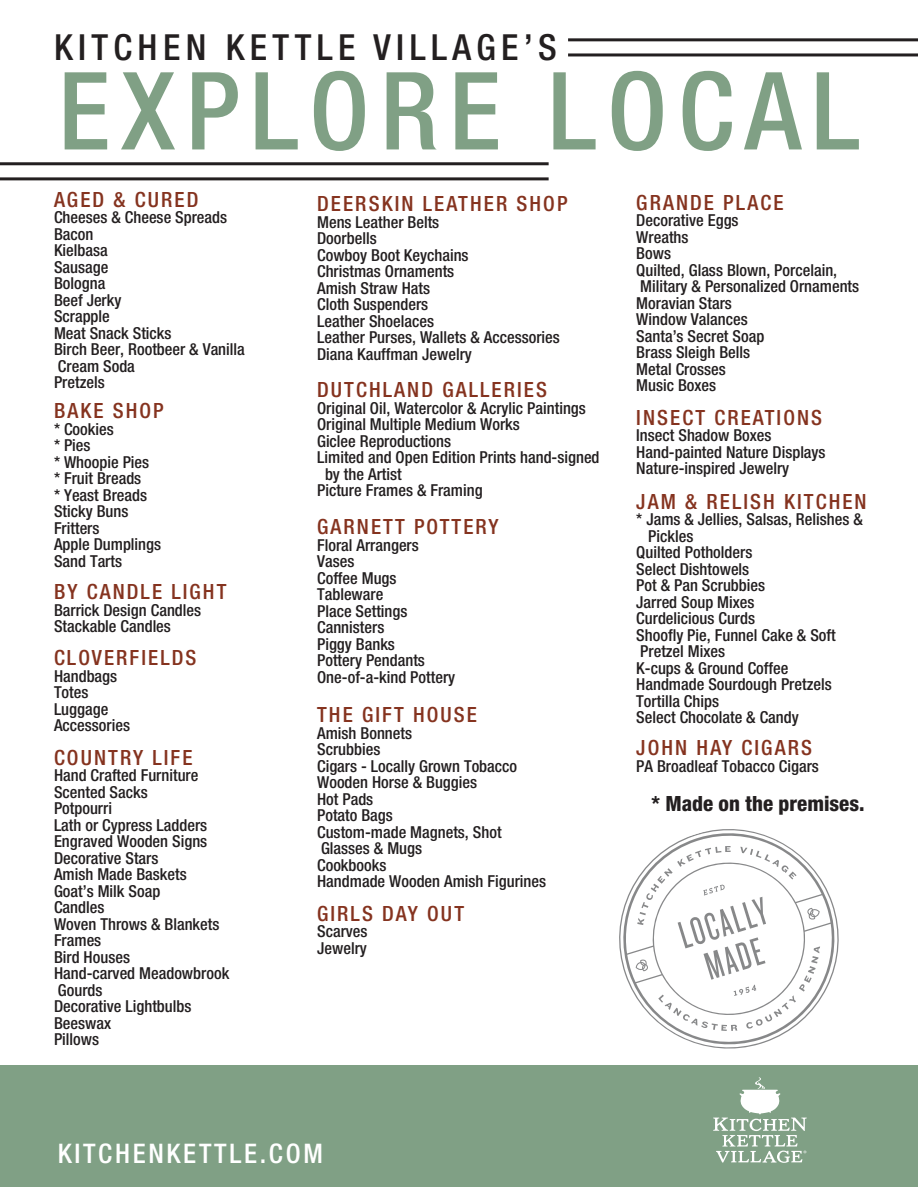
<style>
.page{position:relative;width:918px;height:1188px;background:#fff}
.page>*{position:absolute;margin:0;border:0;box-sizing:border-box;transform-origin:0 0}
.t1{font:500 condensed 108px "Helvetica Neue LT Std";letter-spacing:.1em;color:#80a085}
.t2{font:500 condensed 36px "Helvetica Neue LT Std";letter-spacing:.15em;color:#231f20}
.t3{font:500 condensed 27px "Helvetica Neue LT Std";letter-spacing:.1em;color:#fff}
.t4{font:500 condensed 21px "Helvetica Neue LT Std";letter-spacing:.1em;color:#85331f}
.t5{font:800 condensed 21px "Helvetica Neue LT Std";color:#231f20}
.t6{font:500 condensed 16.5px/16.5px "Helvetica Neue LT Std";color:#231f20}
</style>
<div class="page">
<hr style="left:568px;top:53px;width:350px;height:3px;background:#231f20">
<hr style="left:568px;top:38px;width:350px;height:3px;background:#231f20">
<hr style="left:0;top:177px;width:549px;height:3px;background:#231f20">
<hr style="left:0;top:162px;width:549px;height:3px;background:#231f20">
<div style="left:0;top:1066px;width:918px;height:121px;background:#80a085"></div>
<svg style="left:591px;top:829px;width:276px;height:237px"></svg>
<svg style="left:634px;top:845px;width:188px;height:187px"></svg>
<svg style="left:713px;top:1077px;width:94px;height:86px"></svg>
<p class="t2" style="left:54px;top:26px;width:504px">KITCHEN KETTLE VILLAGE’S</p>
<p class="t1" style="left:58px;top:47px;width:803px">EXPLORE LOCAL</p>
<p class="t4" style="left:54px;top:187px;width:146px">AGED &amp; CURED</p>
<p class="t6" style="left:54px;top:209px;width:175px">Cheeses &amp; Cheese Spreads</p>
<p class="t6" style="left:54px;top:225px;width:41px">Bacon</p>
<p class="t6" style="left:54px;top:242px;width:55px">Kielbasa</p>
<p class="t6" style="left:54px;top:258px;width:56px">Sausage</p>
<p class="t6" style="left:54px;top:275px;width:53px">Bologna</p>
<p class="t6" style="left:54px;top:291px;width:69px">Beef Jerky</p>
<p class="t6" style="left:54px;top:308px;width:57px">Scrapple</p>
<p class="t6" style="left:54px;top:324px;width:119px">Meat Snack Sticks</p>
<p class="t6" style="left:54px;top:341px;width:192px">Birch Beer, Rootbeer &amp; Vanilla</p>
<p class="t6" style="left:58px;top:357px;width:78px">Cream Soda</p>
<p class="t6" style="left:54px;top:374px;width:52px">Pretzels</p>
<p class="t4" style="left:54px;top:398px;width:111px">BAKE SHOP</p>
<p class="t6" style="left:54px;top:420px;width:61px">* Cookies</p>
<p class="t6" style="left:54px;top:437px;width:38px">* Pies</p>
<p class="t6" style="left:54px;top:453px;width:97px">* Whoopie Pies</p>
<p class="t6" style="left:54px;top:470px;width:89px">* Fruit Breads</p>
<p class="t6" style="left:54px;top:486px;width:95px">* Yeast Breads</p>
<p class="t6" style="left:54px;top:503px;width:76px">Sticky Buns</p>
<p class="t6" style="left:54px;top:519px;width:47px">Fritters</p>
<p class="t6" style="left:54px;top:536px;width:109px">Apple Dumplings</p>
<p class="t6" style="left:54px;top:552px;width:70px">Sand Tarts</p>
<p class="t4" style="left:54px;top:579px;width:174px">BY CANDLE LIGHT</p>
<p class="t6" style="left:54px;top:602px;width:149px">Barrick Design Candles</p>
<p class="t6" style="left:54px;top:618px;width:119px">Stackable Candles</p>
<p class="t4" style="left:54px;top:645px;width:144px">CLOVERFIELDS</p>
<p class="t6" style="left:54px;top:667px;width:65px">Handbags</p>
<p class="t6" style="left:54px;top:684px;width:36px">Totes</p>
<p class="t6" style="left:54px;top:700px;width:56px">Luggage</p>
<p class="t6" style="left:54px;top:717px;width:78px">Accessories</p>
<p class="t4" style="left:54px;top:745px;width:140px">COUNTRY LIFE</p>
<p class="t6" style="left:54px;top:767px;width:146px">Hand Crafted Furniture</p>
<p class="t6" style="left:54px;top:783px;width:95px">Scented Sacks</p>
<p class="t6" style="left:54px;top:800px;width:60px">Potpourri</p>
<p class="t6" style="left:54px;top:816px;width:155px">Lath or Cypress Ladders</p>
<p class="t6" style="left:54px;top:833px;width:155px">Engraved Wooden Signs</p>
<p class="t6" style="left:54px;top:849px;width:106px">Decorative Stars</p>
<p class="t6" style="left:54px;top:866px;width:134px">Amish Made Baskets</p>
<p class="t6" style="left:54px;top:882px;width:108px">Goat’s Milk Soap</p>
<p class="t6" style="left:54px;top:899px;width:52px">Candles</p>
<p class="t6" style="left:54px;top:915px;width:167px">Woven Throws &amp; Blankets</p>
<p class="t6" style="left:54px;top:932px;width:49px">Frames</p>
<p class="t6" style="left:54px;top:948px;width:78px">Bird Houses</p>
<p class="t6" style="left:54px;top:965px;width:177px">Hand-carved Meadowbrook<br>Gourds</p>
<p class="t6" style="left:54px;top:998px;width:139px">Decorative Lightbulbs</p>
<p class="t6" style="left:54px;top:1014px;width:59px">Beeswax</p>
<p class="t6" style="left:54px;top:1031px;width:47px">Pillows</p>
<p class="t4" style="left:317px;top:191px;width:252px">DEERSKIN LEATHER SHOP</p>
<p class="t6" style="left:317px;top:213px;width:124px">Mens Leather Belts</p>
<p class="t6" style="left:317px;top:230px;width:61px">Doorbells</p>
<p class="t6" style="left:317px;top:246px;width:153px">Cowboy Boot Keychains</p>
<p class="t6" style="left:317px;top:263px;width:139px">Christmas Ornaments</p>
<p class="t6" style="left:317px;top:279px;width:115px">Amish Straw Hats</p>
<p class="t6" style="left:317px;top:296px;width:113px">Cloth Suspenders</p>
<p class="t6" style="left:317px;top:312px;width:119px">Leather Shoelaces</p>
<p class="t6" style="left:317px;top:329px;width:244px">Leather Purses, Wallets &amp; Accessories</p>
<p class="t6" style="left:317px;top:345px;width:156px">Diana Kauffman Jewelry</p>
<p class="t4" style="left:317px;top:377px;width:231px">DUTCHLAND GALLERIES</p>
<p class="t6" style="left:317px;top:400px;width:270px">Original Oil, Watercolor &amp; Acrylic Paintings</p>
<p class="t6" style="left:317px;top:416px;width:204px">Original Multiple Medium Works</p>
<p class="t6" style="left:317px;top:433px;width:136px">Giclee Reproductions</p>
<p class="t6" style="left:325px;top:449px;width:276px;text-indent:-8px">Limited and Open Edition Prints hand-signed by the Artist</p>
<p class="t6" style="left:317px;top:482px;width:167px">Picture Frames &amp; Framing</p>
<p class="t4" style="left:317px;top:514px;width:183px">GARNETT POTTERY</p>
<p class="t6" style="left:317px;top:536px;width:103px">Floral Arrangers</p>
<p class="t6" style="left:317px;top:553px;width:39px">Vases</p>
<p class="t6" style="left:317px;top:569px;width:81px">Coffee Mugs</p>
<p class="t6" style="left:317px;top:586px;width:68px">Tableware</p>
<p class="t6" style="left:317px;top:602px;width:92px">Place Settings</p>
<p class="t6" style="left:317px;top:619px;width:69px">Cannisters</p>
<p class="t6" style="left:317px;top:635px;width:79px">Piggy Banks</p>
<p class="t6" style="left:317px;top:652px;width:109px">Pottery Pendants</p>
<p class="t6" style="left:317px;top:668px;width:140px">One-of-a-kind Pottery</p>
<p class="t4" style="left:317px;top:702px;width:161px">THE GIFT HOUSE</p>
<p class="t6" style="left:317px;top:724px;width:96px">Amish Bonnets</p>
<p class="t6" style="left:317px;top:741px;width:65px">Scrubbies</p>
<p class="t6" style="left:317px;top:757px;width:202px">Cigars - Locally Grown Tobacco</p>
<p class="t6" style="left:317px;top:774px;width:162px">Wooden Horse &amp; Buggies</p>
<p class="t6" style="left:317px;top:790px;width:58px">Hot Pads</p>
<p class="t6" style="left:317px;top:807px;width:77px">Potato Bags</p>
<p class="t6" style="left:317px;top:823px;width:186px">Custom-made Magnets, Shot</p>
<p class="t6" style="left:321px;top:840px;width:103px">Glasses &amp; Mugs</p>
<p class="t6" style="left:317px;top:856px;width:71px">Cookbooks</p>
<p class="t6" style="left:317px;top:873px;width:231px">Handmade Wooden Amish Figurines</p>
<p class="t4" style="left:317px;top:901px;width:148px">GIRLS DAY OUT</p>
<p class="t6" style="left:317px;top:923px;width:52px">Scarves</p>
<p class="t6" style="left:317px;top:939px;width:51px">Jewelry</p>
<p class="t4" style="left:636px;top:190px;width:149px">GRANDE PLACE</p>
<p class="t6" style="left:636px;top:212px;width:104px">Decorative Eggs</p>
<p class="t6" style="left:636px;top:228px;width:54px">Wreaths</p>
<p class="t6" style="left:636px;top:245px;width:36px">Bows</p>
<p class="t6" style="left:636px;top:261px;width:202px">Quilted, Glass Blown, Porcelain,</p>
<p class="t6" style="left:640px;top:278px;width:221px">Military &amp; Personalized Ornaments</p>
<p class="t6" style="left:636px;top:294px;width:97px">Moravian Stars</p>
<p class="t6" style="left:636px;top:311px;width:113px">Window Valances</p>
<p class="t6" style="left:636px;top:327px;width:130px">Santa’s Secret Soap</p>
<p class="t6" style="left:636px;top:344px;width:115px">Brass Sleigh Bells</p>
<p class="t6" style="left:636px;top:360px;width:91px">Metal Crosses</p>
<p class="t6" style="left:636px;top:377px;width:82px">Music Boxes</p>
<p class="t4" style="left:636px;top:405px;width:187px">INSECT CREATIONS</p>
<p class="t6" style="left:636px;top:427px;width:137px">Insect Shadow Boxes</p>
<p class="t6" style="left:636px;top:443px;width:191px">Hand-painted Nature Displays</p>
<p class="t6" style="left:636px;top:460px;width:155px">Nature-inspired Jewelry</p>
<p class="t4" style="left:636px;top:489px;width:232px">JAM &amp; RELISH KITCHEN</p>
<p class="t6" style="left:648px;top:511px;width:216px;text-indent:-12px">* Jams &amp; Jellies, Salsas, Relishes &amp;<br>Pickles</p>
<p class="t6" style="left:636px;top:544px;width:118px">Quilted Potholders</p>
<p class="t6" style="left:636px;top:561px;width:115px">Select Dishtowels</p>
<p class="t6" style="left:636px;top:577px;width:130px">Pot &amp; Pan Scrubbies</p>
<p class="t6" style="left:636px;top:594px;width:120px">Jarred Soup Mixes</p>
<p class="t6" style="left:636px;top:610px;width:120px">Curdelicious Curds</p>
<p class="t6" style="left:636px;top:627px;width:201px">Shoofly Pie, Funnel Cake &amp; Soft</p>
<p class="t6" style="left:640px;top:643px;width:86px">Pretzel Mixes</p>
<p class="t6" style="left:636px;top:660px;width:154px">K-cups &amp; Ground Coffee</p>
<p class="t6" style="left:636px;top:676px;width:197px">Handmade Sourdough Pretzels</p>
<p class="t6" style="left:636px;top:693px;width:84px">Tortilla Chips</p>
<p class="t6" style="left:636px;top:709px;width:164px">Select Chocolate &amp; Candy</p>
<p class="t4" style="left:636px;top:735px;width:177px">JOHN HAY CIGARS</p>
<p class="t6" style="left:636px;top:757px;width:184px">PA Broadleaf Tobacco Cigars</p>
<p class="t5" style="left:651px;top:790px;width:215px">* Made on the premises.</p>
<p class="t3" style="left:58px;top:1137px;width:267px">KITCHENKETTLE.COM</p>
</div>
